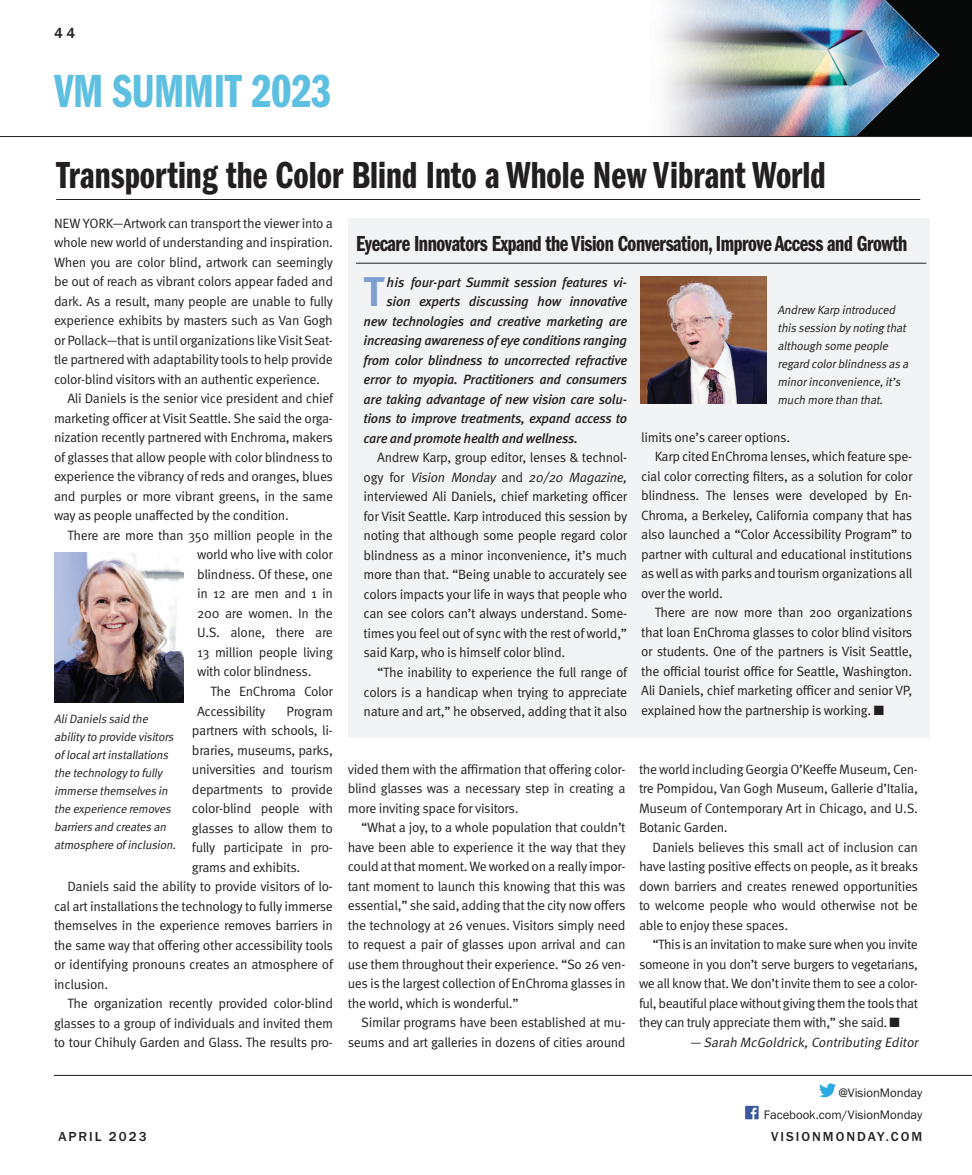
<style>
.page{position:relative;width:972px;height:1175px;background:#fff}
.page>*{position:absolute;margin:0;border:0;box-sizing:border-box;transform-origin:0 0}
.t1{font:48px "Franklin Gothic LT Pro Dm Cm";letter-spacing:-.01em;color:#5dc0e1}
.t2{font:700 41.55px "Meta Pro";color:#7e9ed2}
.Blue_Tint_Box_Head_2{font:39px "Franklin Gothic LT Pro Dm Cm";color:#231f20}
.Blue_Tint_Box_Head_2-2{font:22.5px "Franklin Gothic LT Pro Dm Cm";letter-spacing:-.02em;color:#231f20}
.CATEGORY{font:500 15px "Franklin Gothic URW";color:#231f20}
.t3{font:13.5px/19.5px "Meta Pro Norm";letter-spacing:-.025em;color:#231f20;text-align:justify}
.t4{font:italic 500 13.5px "Meta Pro";letter-spacing:-.025em;color:#231f20}
.t5{font:italic 13.5px "Meta Pro Norm";color:#231f20}
.CATEGORY-2{font:500 13.5px "Franklin Gothic URW";letter-spacing:.15em;color:#231f20}
.t6{font:12.75px "Franklin Gothic URW Boo";color:#231f20}
.t7{font:italic 12px/18px "Meta Pro Norm";color:#231f20}
.s1{font-style:italic}
.s2{font-family:"Meta Pro Norm Ita"}
</style>
<div class="page">
<hr style="left:54px;top:1075px;width:918px;height:1px;background:#231f20">
<hr style="left:0;top:136px;width:972px;height:1px;background:#231f20">
<img style="left:745px;top:1105px;width:14px;height:14px">
<svg style="left:819px;top:1083px;width:17px;height:14px"></svg>
<div style="left:348px;top:218px;width:582px;height:520px;background:#f2f3f4"></div>
<hr style="left:356px;top:263px;width:570px;height:1px;background:#231f20">
<img style="left:641px;top:276px;width:125px;height:127px">
<hr style="left:56px;top:199px;width:864px;height:1px;background:#231f20">
<img style="left:54px;top:553px;width:130px;height:149px">
<img style="left:664px;top:0;width:308px;height:136px">
<p class="CATEGORY" style="left:54px;top:24px;width:23px">44</p>
<p class="t1" style="left:54px;top:65px;width:279px">VM SUMMIT 2023</p>
<p class="Blue_Tint_Box_Head_2" style="left:56px;top:153px;width:771px">Transporting the Color Blind Into a Whole New Vibrant World</p>
<p class="t3" style="left:54px;top:212px;width:281px">NEW YORK—Artwork can transport the viewer into a whole new world of understanding and inspiration.<br>When you are color blind, artwork can seemingly be out of reach as vibrant colors appear faded and dark. As a result, many people are unable to fully experience exhibits by masters such as Van Gogh or Pollack—that is until organizations like Visit Seat&shy;tle partnered with adaptability tools to help provide color-blind visitors with an authentic experience.</p>
<p class="t3" style="left:54px;top:388px;width:281px;text-indent:14px">Ali Daniels is the senior vice president and chief marketing officer at Visit Seattle. She said the orga&shy;nization recently partnered with Enchroma, makers of glasses that allow people with color blindness to experience the vibrancy of reds and oranges, blues and purples or more vibrant greens, in the same way as people unaffected by the condition.</p>
<p class="t3" style="left:197px;top:524px;width:137px;text-indent:-130px">There are more than 350 million people in the world who live with color blindness. Of these, one in 12 are men and 1 in 200 are women. In the U.S. alone, there are 13 million people living with color blindness.</p>
<p class="t3" style="left:197px;top:680px;width:137px;text-indent:14px">The EnChroma Color<br>Accessibility</p>
<p class="t3" style="left:192px;top:700px;width:143px;text-indent:95px">Program partners with schools, li&shy;braries, museums, parks, universities and tourism departments to provide color-blind people with glasses to allow them to fully participate in pro&shy;grams and exhibits.</p>
<p class="t3" style="left:54px;top:875px;width:281px;text-indent:14px">Daniels said the ability to provide visitors of lo&shy;cal art installations the technology to fully immerse themselves in the experience removes barriers in the same way that offering other accessibility tools or identifying pronouns creates an atmosphere of inclusion.</p>
<p class="t3" style="left:54px;top:992px;width:281px;text-indent:14px">The organization recently provided color-blind glasses to a group of individuals and invited them to tour Chihuly Garden and Glass. The results pro-</p>
<p class="t7" style="left:54px;top:709px;width:126px">AliDanielssaid the abilityto providevisitors oflocalartinstallations thetechnologyto fully immersethemselvesin theexperienceremoves barriersand createsan atmosphereofinclusion.</p>
<p class="Blue_Tint_Box_Head_2-2" style="left:356px;top:231px;width:553px">Eyecare Innovators Expand the Vision Conversation, Improve Access and Growth</p>
<p class="t2" style="left:364px;top:259px;width:22px">T</p>
<p class="t4" style="left:387px;top:272px;width:242px">his four-part Summit session features vi-</p>
<p class="t4" style="left:387px;top:291px;width:242px">sion experts discussing how innovative</p>
<p class="t4" style="left:364px;top:311px;width:265px">new technologies and creative marketing are</p>
<p class="t4" style="left:364px;top:330px;width:265px">increasing awareness of eye conditions ranging</p>
<p class="t4" style="left:364px;top:350px;width:265px">from color blindness to uncorrected refractive</p>
<p class="t4" style="left:364px;top:369px;width:265px">error to myopia. Practitioners and consumers</p>
<p class="t4" style="left:364px;top:389px;width:265px">are taking advantage of new vision care solu-</p>
<p class="t4" style="left:364px;top:408px;width:265px">tions to improve treatments, expand access to</p>
<p class="t4" style="left:364px;top:428px;width:216px">care and promote health and wellness.</p>
<p class="t3" style="left:364px;top:447px;width:265px;text-indent:14px">Andrew Karp, group editor, lenses &amp; technol&shy;ogy for <span class="s1">Vision Monday</span> and <span class="s2">20/20 Magazine, </span>interviewed Ali Daniels, chief marketing officer for Visit Seattle. Karp introduced this session by noting that although some people regard color blindness as a minor inconvenience, it’s much more than that. “Being unable to accurately see colors impacts your life in ways that people who can see colors can’t always understand. Some&shy;times you feel out of sync with the rest of world,” said Karp, who is himself color blind.</p>
<p class="t3" style="left:364px;top:661px;width:265px;text-indent:14px">“The inability to experience the full range of colors is a handicap when trying to appreciate nature and art,” he observed, adding that it also</p>
<p class="t7" style="left:778px;top:300px;width:136px">Andrew Karp introduced thissession bynotingthat although somepeople regard colorblindnessasa minorinconvenience,it’s much morethan that.</p>
<p class="t3" style="left:641px;top:426px;width:151px">limits one’s career options.</p>
<p class="t3" style="left:655px;top:446px;width:259px">Karp cited EnChroma lenses, which feature spe-</p>
<p class="t3" style="left:641px;top:465px;width:273px">cial color correcting filters, as a solution for color</p>
<p class="t3" style="left:641px;top:485px;width:273px">blindness. The lenses were developed by En-</p>
<p class="t3" style="left:641px;top:504px;width:273px">Chroma, a Berkeley, California company that has</p>
<p class="t3" style="left:641px;top:524px;width:273px">also launched a “Color Accessibility Program” to</p>
<p class="t3" style="left:641px;top:543px;width:273px">partner with cultural and educational institutions</p>
<p class="t3" style="left:641px;top:563px;width:273px">as well as with parks and tourism organizations all</p>
<p class="t3" style="left:641px;top:582px;width:83px">over the world.</p>
<p class="t3" style="left:655px;top:602px;width:259px">There are now more than 200 organizations</p>
<p class="t3" style="left:641px;top:621px;width:273px">that loan EnChroma glasses to color blind visitors</p>
<p class="t3" style="left:641px;top:641px;width:273px">or students. One of the partners is Visit Seattle,</p>
<p class="t3" style="left:641px;top:660px;width:273px">the official tourist office for Seattle, Washington.</p>
<p class="t3" style="left:641px;top:680px;width:273px">Ali Daniels, chief marketing officer and senior VP,</p>
<p class="t3" style="left:641px;top:699px;width:244px">explained how the partnership is working. ■</p>
<p class="t3" style="left:348px;top:758px;width:279px">vided them with the affirmation that offering color&shy;blind glasses was a necessary step in creating a more inviting space for visitors.</p>
<p class="t3" style="left:348px;top:817px;width:279px;text-indent:14px">“What a joy, to a whole population that couldn’t have been able to experience it the way that they could at that moment. We worked on a really impor&shy;tant moment to launch this knowing that this was essential,” she said, adding that the city now offers the technology at 26 venues. Visitors simply need to request a pair of glasses upon arrival and can use them throughout their experience. “So 26 ven&shy;ues is the largest collection of EnChroma glasses in the world, which is wonderful.”</p>
<p class="t3" style="left:348px;top:1012px;width:279px;text-align:right">Similar programs have been established at mu&shy;seums and art galleries in dozens of cities around</p>
<p class="t3" style="left:639px;top:758px;width:281px">the world including Georgia O’Keeffe Museum, Cen&shy;tre Pompidou, Van Gogh Museum, Gallerie d’Italia, Museum of Contemporary Art in Chicago, and U.S.<br>Botanic Garden.</p>
<p class="t3" style="left:639px;top:836px;width:281px;text-indent:14px">Daniels believes this small act of inclusion can have lasting positive effects on people, as it breaks down barriers and creates renewed opportunities to welcome people who would otherwise not be able to enjoy these spaces.</p>
<p class="t3" style="left:639px;top:934px;width:281px;text-indent:14px">“This is an invitation to make sure when you invite someone in you don’t serve burgers to vegetarians, we all know that. We don’t invite them to see a color&shy;ful, beautiful place without giving them the tools that they can truly appreciate them with,” she said. ■</p>
<p class="t5" style="left:690px;top:1032px;width:233px">— Sarah McGoldrick,Contributing Editor</p>
<p class="t6" style="left:838px;top:1084px;width:85px">@VisionMonday</p>
<p class="t6" style="left:764px;top:1106px;width:160px">Facebook.com/VisionMonday</p>
<p class="CATEGORY-2" style="left:58px;top:1128px;width:90px">APRIL 2023</p>
<p class="CATEGORY-2" style="left:771px;top:1128px;width:153px">VISIONMONDAY.COM</p>
</div>
